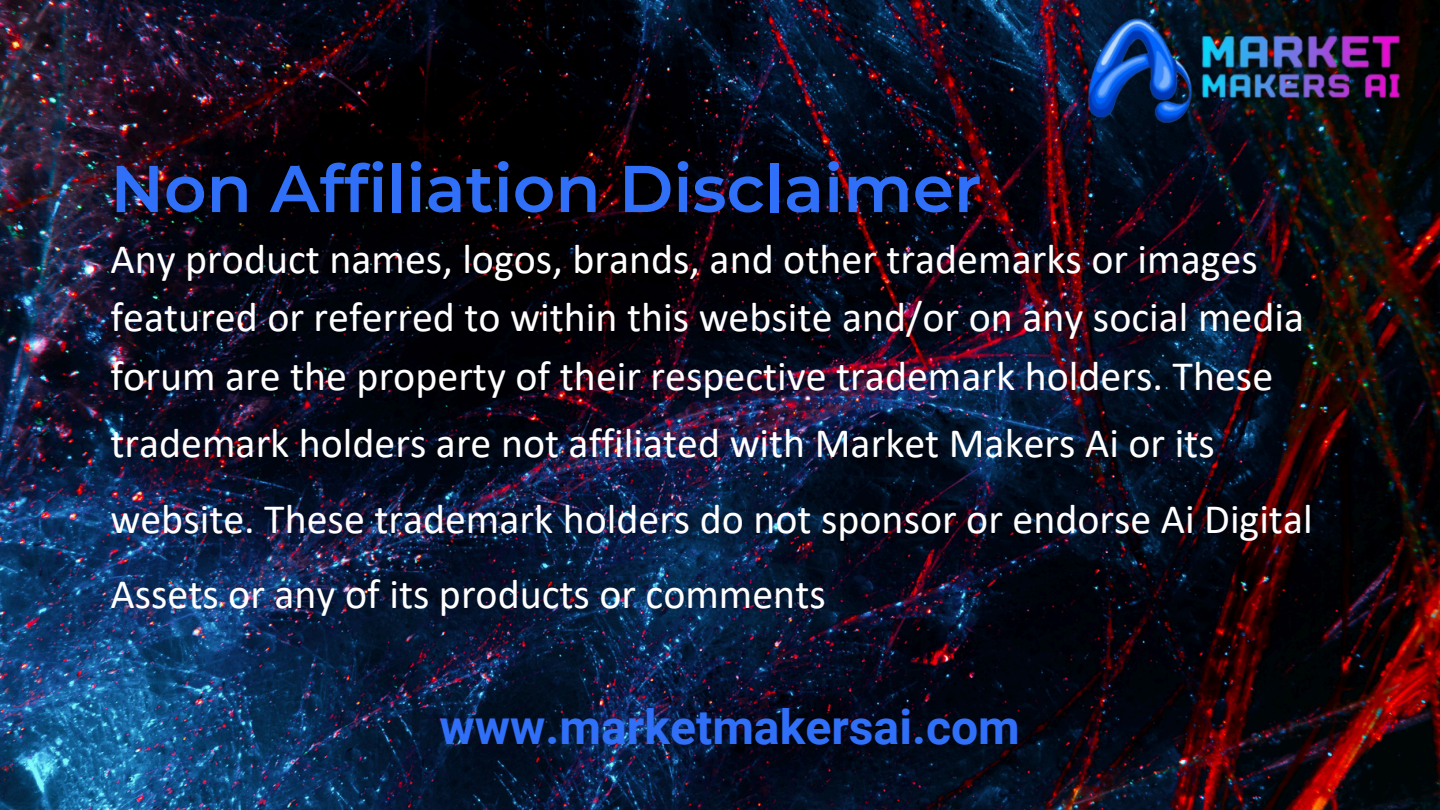
<style>
.page{position:relative;width:1440px;height:810px;background:#fff}
.page>*{position:absolute;margin:0;border:0;box-sizing:border-box;transform-origin:0 0}
.t1{font:600 66px "Montserrat";color:#306ff7}
.t2{font:700 48px "Roboto";color:#306ff7}
.t3{font:42px/58.5px "Calibri";color:#fff}
</style>
<div class="page">
<img style="left:0;top:0;width:1440px;height:810px">
<img style="left:1009px;top:0;width:431px;height:294px">
<p class="t1" style="left:110px;top:148px;width:873px">Non Affiliation Disclaimer</p>
<p class="t3" style="left:110px;top:233px;width:1195px">Any product names, logos, brands, and other trademarks or images featured or referred to within this website and/or on any social media forum are the property of their respective trademark holders. These</p>
<p class="t3" style="left:110px;top:409px;width:1204px;line-height:75.3px">trademark holders are not affiliated with Market Makers Ai or its website. These trademark holders do not sponsor or endorse Ai Digital<br>Assets or any of its products or comments</p>
<p class="t2" style="left:440px;top:699px;width:582px">www.marketmakersai.com</p>
</div>
